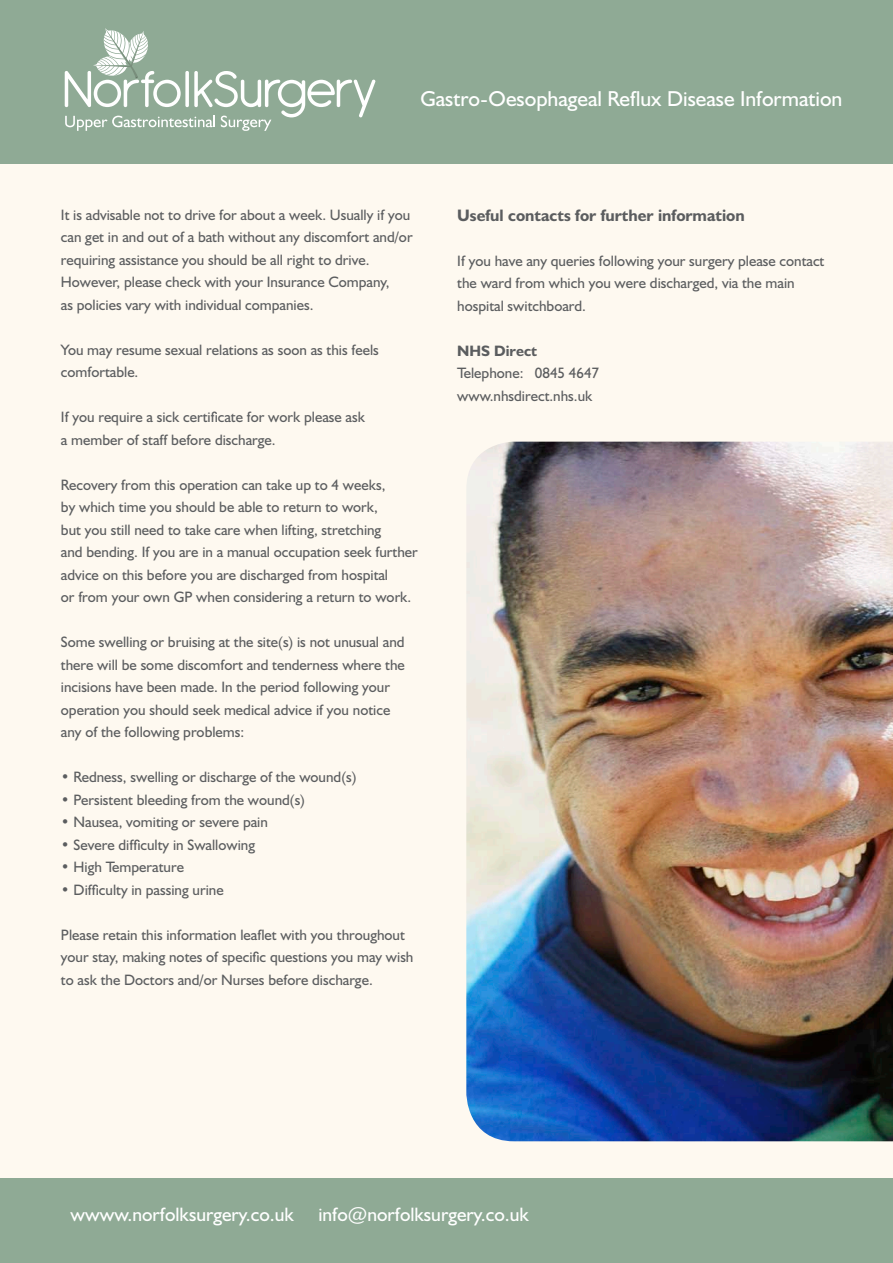
<style>
.page{position:relative;width:893px;height:1263px;background:#fef9f0}
.page>*{position:absolute;margin:0;border:0;box-sizing:border-box;transform-origin:0 0}
.t1{font:21.75px "Humanist 521 BT";color:#fff}
.t2{font:19.5px "Humanist 521 BT";color:#fff}
.t3{font:700 16.65px "Humanist 521 BT";color:#5b5d5f}
.t4{font:15.15px/22.5px "Humanist 521 BT";color:#5b5d5f}
.t5{font:700 15.15px "Humanist 521 BT";color:#5b5d5f}
</style>
<div class="page">
<div style="left:0;top:1179px;width:893px;height:84px;background:#8faa95"></div>
<div style="left:0;top:0;width:893px;height:163px;background:#8faa95"></div>
<svg style="left:65px;top:28px;width:310px;height:103px"></svg>
<img style="left:466px;top:442px;width:427px;height:699px">
<p class="t1" style="left:420px;top:85px;width:423px">Gastro-Oesophageal Reflux Disease Information</p>
<p class="t4" style="left:61px;top:203px;width:353px">It is advisable not to drive for about a week. Usually if you can get in and out of a bath without any discomfort and/or requiring assistance you should be all right to drive.</p>
<p class="t4" style="left:61px;top:271px;width:330px">However, please check with your Insurance Company, as policies vary with individual companies.</p>
<p class="t4" style="left:61px;top:338px;width:319px">You may resume sexual relations as soon as this feels comfortable.</p>
<p class="t4" style="left:61px;top:406px;width:306px">If you require a sick certificate for work please ask a member of staff before discharge.</p>
<p class="t4" style="left:61px;top:473px;width:358px">Recovery from this operation can take up to 4 weeks,<br>by which time you should be able to return to work,<br>but you still need to take care when lifting, stretching<br>and bending. If you are in a manual occupation seek further advice on this before you are discharged from hospital<br>or from your own GP when considering a return to work.</p>
<p class="t4" style="left:61px;top:631px;width:345px">Some swelling or bruising at the site(s) is not unusual and there will be some discomfort and tenderness where the incisions have been made. In the period following your operation you should seek medical advice if you notice any of the following problems:</p>
<p class="t4" style="left:61px;top:766px;width:297px">• Redness, swelling or discharge of the wound(s)</p>
<p class="t4" style="left:61px;top:788px;width:246px">• Persistent bleeding from the wound(s)</p>
<p class="t4" style="left:61px;top:811px;width:209px">• Nausea, vomiting or severe pain</p>
<p class="t4" style="left:61px;top:833px;width:196px">• Severe difficulty in Swallowing</p>
<p class="t4" style="left:61px;top:856px;width:125px">• High Temperature</p>
<p class="t4" style="left:61px;top:878px;width:164px">• Difficulty in passing urine</p>
<p class="t4" style="left:61px;top:923px;width:354px">Please retain this information leaflet with you throughout your stay, making notes of specific questions you may wish to ask the Doctors and/or Nurses before discharge.</p>
<p class="t3" style="left:457px;top:205px;width:289px">Useful contacts for further information</p>
<p class="t4" style="left:457px;top:249px;width:369px">If you have any queries following your surgery please contact the ward from which you were discharged, via the main hospital switchboard.</p>
<p class="t5" style="left:457px;top:341px;width:81px">NHS Direct</p>
<p class="t4" style="left:457px;top:362px;width:143px">Telephone: 0845 4647</p>
<p class="t4" style="left:457px;top:384px;width:137px">www.nhsdirect.nhs.uk</p>
<p class="t2" style="left:71px;top:1202px;width:225px">wwww.norfolksurgery.co.uk</p>
<p class="t2" style="left:318px;top:1202px;width:212px">info@norfolksurgery.co.uk</p>
</div>
